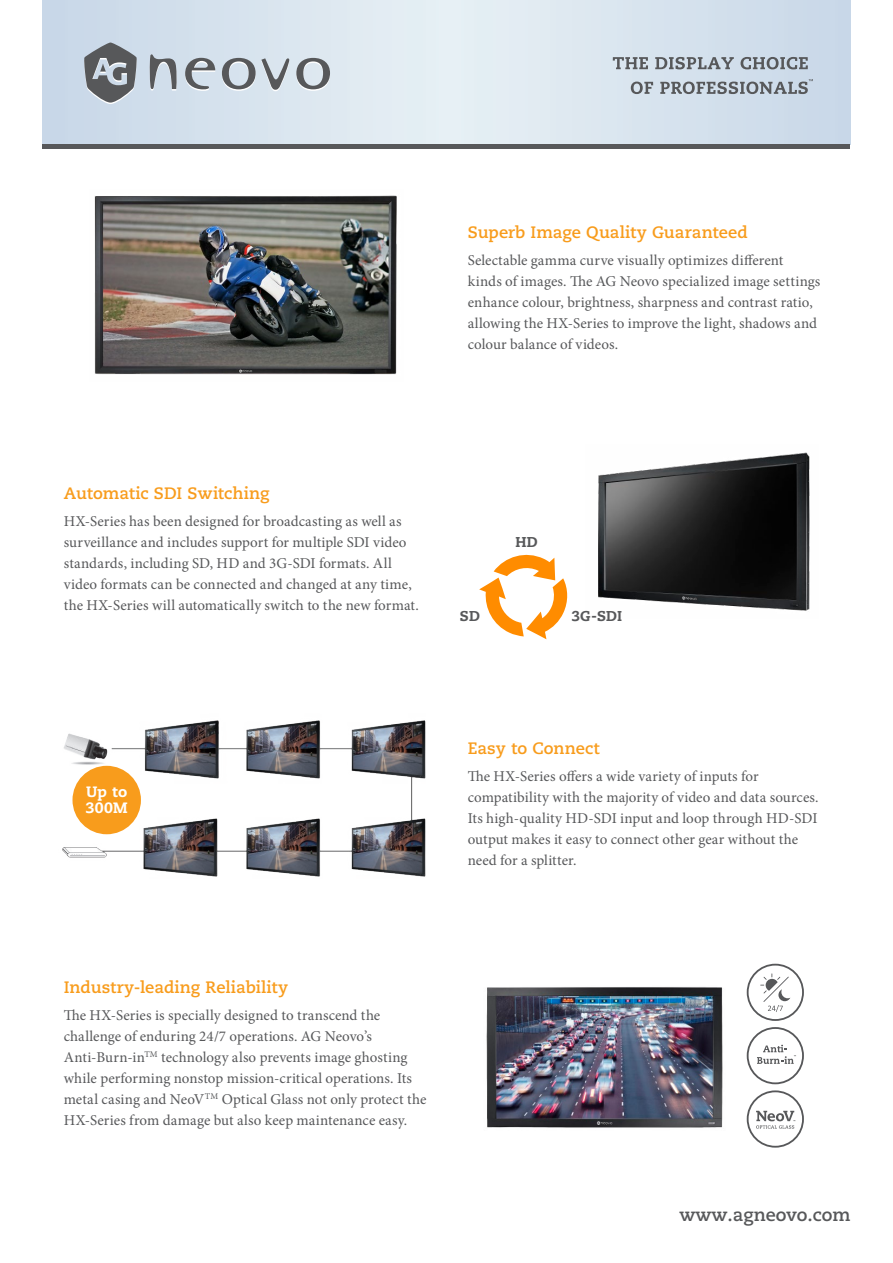
<style>
.page{position:relative;width:893px;height:1263px;background:#fff}
.page>*{position:absolute;margin:0;border:0;box-sizing:border-box;transform-origin:0 0}
.t1{font:700 18px "Caecilia";color:#57585a}
.t2{font:700 16.5px "Caecilia";letter-spacing:.005em;color:#f89c1c}
.t3{font:15px/21px "Minion Pro";letter-spacing:.005em;color:#57585a}
.t4{font:800 15px "Caecilia";letter-spacing:.015em;color:#fff}
.t5{font:800 14.25px "Caecilia";letter-spacing:.01em;color:#57585a}
</style>
<div class="page">
<svg style="left:43px;top:0;width:807px;height:145px;background:#d7e2ed"></svg>
<hr style="left:43px;top:145px;width:807px;height:4px;background:#57585a">
<svg style="left:83px;top:43px;width:247px;height:61px;background:#b5bec6"></svg>
<svg style="left:613px;top:57px;width:35px;height:12px"></svg>
<svg style="left:655px;top:57px;width:79px;height:12px"></svg>
<svg style="left:740px;top:57px;width:68px;height:12px"></svg>
<svg style="left:631px;top:82px;width:22px;height:12px"></svg>
<svg style="left:660px;top:79px;width:153px;height:15px;background:#a2abb4"></svg>
<img style="left:62px;top:720px;width:364px;height:157px">
<div style="left:72px;top:766px;width:69px;height:68px;background:#f89c1c;border-radius:50%"></div>
<img style="left:94px;top:195px;width:303px;height:180px">
<img style="left:598px;top:452px;width:212px;height:159px">
<svg style="left:479px;top:554px;width:89px;height:85px"></svg>
<img style="left:486px;top:987px;width:237px;height:141px">
<div style="left:747px;top:1027px;width:57px;height:57px;border:2px solid #57585a;border-radius:50%"></div>
<svg style="left:757px;top:1045px;width:39px;height:19px"></svg>
<div style="left:747px;top:964px;width:57px;height:57px;border:2px solid #57585a;border-radius:50%"></div>
<svg style="left:760px;top:973px;width:30px;height:39px"></svg>
<div style="left:747px;top:1090px;width:57px;height:58px;border:2px solid #57585a;border-radius:50%"></div>
<svg style="left:756px;top:1111px;width:39px;height:18px"></svg>
<p class="t2" style="left:468px;top:222px;width:282px">Superb Image Quality Guaranteed</p>
<p class="t3" style="left:468px;top:250px;width:354px">Selectable gamma curve visually optimizes different kinds of images. The AG Neovo specialized image settings enhance colour, brightness, sharpness and contrast ratio, allowing the HX-Series to improve the light, shadows and colour balance of videos.</p>
<p class="t2" style="left:64px;top:483px;width:207px">Automatic SDI Switching</p>
<p class="t3" style="left:64px;top:511px;width:356px">HX-Series has been designed for broadcasting as well as surveillance and includes support for multiple SDI video standards, including SD, HD and 3G-SDI formats. All video formats can be connected and changed at any time, the HX-Series will automatically switch to the new format.</p>
<p class="t5" style="left:460px;top:607px;width:21px">SD</p>
<p class="t5" style="left:515px;top:533px;width:24px">HD</p>
<p class="t5" style="left:572px;top:607px;width:52px">3G-SDI</p>
<p class="t4" style="left:86px;top:782px;width:42px">Up to</p>
<p class="t4" style="left:86px;top:799px;width:43px">300M</p>
<p class="t2" style="left:468px;top:738px;width:133px">Easy to Connect</p>
<p class="t3" style="left:468px;top:765px;width:352px">The HX-Series offers a wide variety of inputs for compatibility with the majority of video and data sources.<br>Its high-quality HD-SDI input and loop through HD-SDI output makes it easy to connect other gear without the need for a splitter.</p>
<p class="t2" style="left:64px;top:977px;width:226px">Industry-leading Reliability</p>
<p class="t3" style="left:64px;top:1004px;width:318px">The HX-Series is specially designed to transcend the challenge of enduring 24/7 operations. AG Neovo’s</p>
<p class="t3" style="left:64px;top:1046px;width:364px">Anti-Burn-in<sup>TM</sup> technology also prevents image ghosting while performing nonstop mission-critical operations. Its metal casing and NeoV<sup>TM</sup> Optical Glass not only protect the HX-Series from damage but also keep maintenance easy.</p>
<p class="t1" style="left:679px;top:1204px;width:173px">www.agneovo.com</p>
</div>
